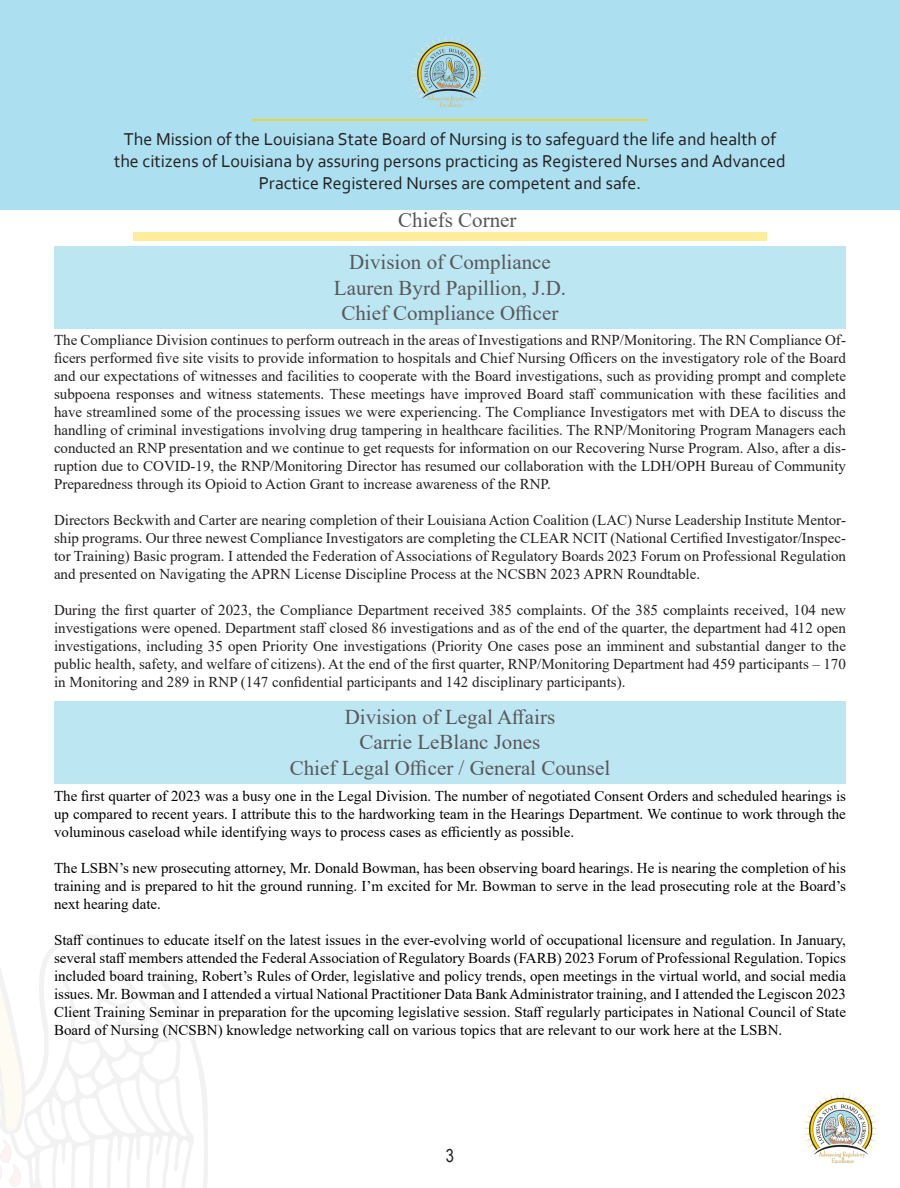
<style>
.page{position:relative;width:900px;height:1188px;background:#fff}
.page>*{position:absolute;margin:0;border:0;box-sizing:border-box;transform-origin:0 0}
.ED_Article_Title{font:21px/25.2px "Times New Roman";color:#57585a;text-align:center}
.t1{font:18px/21.6px "Corbel";color:#231f20;text-align:center}
.t2{font:18px "Arial Narrow";color:#231f20}
.ED_Article_Title-2{font:15px/18px "Times New Roman";color:#231f20;text-align:justify}
.ED_Article_Title-3{font:15px/18px "Times New Roman";color:#000;text-align:justify}
</style>
<div class="page">
<svg style="left:127px;top:946px;width:81px;height:242px"></svg>
<svg style="left:0;top:935px;width:127px;height:253px"></svg>
<div style="left:0;top:0;width:900px;height:210px;background:#ace0f0"></div>
<hr style="left:252px;top:119px;width:396px;height:2px;background:#ffd204">
<img style="left:410px;top:36px;width:77px;height:71px">
<img style="left:803px;top:1092px;width:75px;height:72px">
<div style="left:134px;top:232px;width:633px;height:8px;background:#ffed9b"></div>
<div style="left:54px;top:246px;width:792px;height:83px;background:#bde6f3"></div>
<div style="left:54px;top:701px;width:792px;height:82px;background:#bde6f3"></div>
<p class="t1" style="left:114px;top:128px;width:673px">The Mission of the Louisiana State Board of Nursing is to safeguard the life and health of the citizens of Louisiana by assuring persons practicing as Registered Nurses and Advanced<br>Practice Registered Nurses are competent and safe.</p>
<p class="ED_Article_Title" style="left:398px;top:207px;width:120px">Chiefs Corner</p>
<p class="ED_Article_Title" style="left:349px;top:249px;width:203px">Division of Compliance</p>
<p class="ED_Article_Title" style="left:334px;top:274px;width:234px">Lauren Byrd Papillion, J.D.<br>Chief Compliance Officer</p>
<p class="ED_Article_Title-2" style="left:54px;top:330px;width:793px">The Compliance Division continues to perform outreach in the areas of Investigations and RNP/Monitoring. The RN Compliance Of&shy;ficers performed five site visits to provide information to hospitals and Chief Nursing Officers on the investigatory role of the Board and our expectations of witnesses and facilities to cooperate with the Board investigations, such as providing prompt and complete subpoena responses and witness statements. These meetings have improved Board staff communication with these facilities and have streamlined some of the processing issues we were experiencing. The Compliance Investigators met with DEA to discuss the handling of criminal investigations involving drug tampering in healthcare facilities. The RNP/Monitoring Program Managers each conducted an RNP presentation and we continue to get requests for information on our Recovering Nurse Program. Also, after a dis&shy;ruption due to COVID-19, the RNP/Monitoring Director has resumed our collaboration with the LDH/OPH Bureau of Community Preparedness through its Opioid to Action Grant to increase awareness of the RNP.</p>
<p class="ED_Article_Title-2" style="left:54px;top:510px;width:794px">Directors Beckwith and Carter are nearing completion of their Louisiana Action Coalition (LAC) Nurse Leadership Institute Mentor&shy;ship programs. Our three newest Compliance Investigators are completing the CLEAR NCIT (National Certified Investigator/Inspec&shy;tor Training) Basic program. I attended the Federation of Associations of Regulatory Boards 2023 Forum on Professional Regulation and presented on Navigating the APRN License Discipline Process at the NCSBN 2023 APRN Roundtable.</p>
<p class="ED_Article_Title-2" style="left:54px;top:600px;width:794px">During the first quarter of 2023, the Compliance Department received 385 complaints. Of the 385 complaints received, 104 new investigations were opened. Department staff closed 86 investigations and as of the end of the quarter, the department had 412 open investigations, including 35 open Priority One investigations (Priority One cases pose an imminent and substantial danger to the public health, safety, and welfare of citizens). At the end of the first quarter, RNP/Monitoring Department had 459 participants – 170 in Monitoring and 289 in RNP (147 confidential participants and 142 disciplinary participants).</p>
<p class="ED_Article_Title" style="left:345px;top:704px;width:212px">Division of Legal Affairs</p>
<p class="ED_Article_Title" style="left:360px;top:729px;width:182px">Carrie LeBlanc Jones</p>
<p class="ED_Article_Title" style="left:290px;top:754px;width:322px">Chief Legal Officer / General Counsel</p>
<p class="ED_Article_Title-3" style="left:54px;top:786px;width:793px">The first quarter of 2023 was a busy one in the Legal Division. The number of negotiated Consent Orders and scheduled hearings is up compared to recent years. I attribute this to the hardworking team in the Hearings Department. We continue to work through the voluminous caseload while identifying ways to process cases as efficiently as possible.</p>
<p class="ED_Article_Title-3" style="left:54px;top:858px;width:793px">The LSBN’s new prosecuting attorney, Mr. Donald Bowman, has been observing board hearings. He is nearing the completion of his training and is prepared to hit the ground running. I’m excited for Mr. Bowman to serve in the lead prosecuting role at the Board’s next hearing date.</p>
<p class="ED_Article_Title-3" style="left:54px;top:930px;width:793px">Staff continues to educate itself on the latest issues in the ever-evolving world of occupational licensure and regulation. In January, several staff members attended the Federal Association of Regulatory Boards (FARB) 2023 Forum of Professional Regulation. Topics included board training, Robert’s Rules of Order, legislative and policy trends, open meetings in the virtual world, and social media issues. Mr. Bowman and I attended a virtual National Practitioner Data Bank Administrator training, and I attended the Legiscon 2023<br>Client Training Seminar in preparation for the upcoming legislative session. Staff regularly participates in National Council of State Board of Nursing (NCSBN) knowledge networking call on various topics that are relevant to our work here at the LSBN.</p>
<p class="t2" style="left:446px;top:1142px;width:10px">3</p>
</div>
